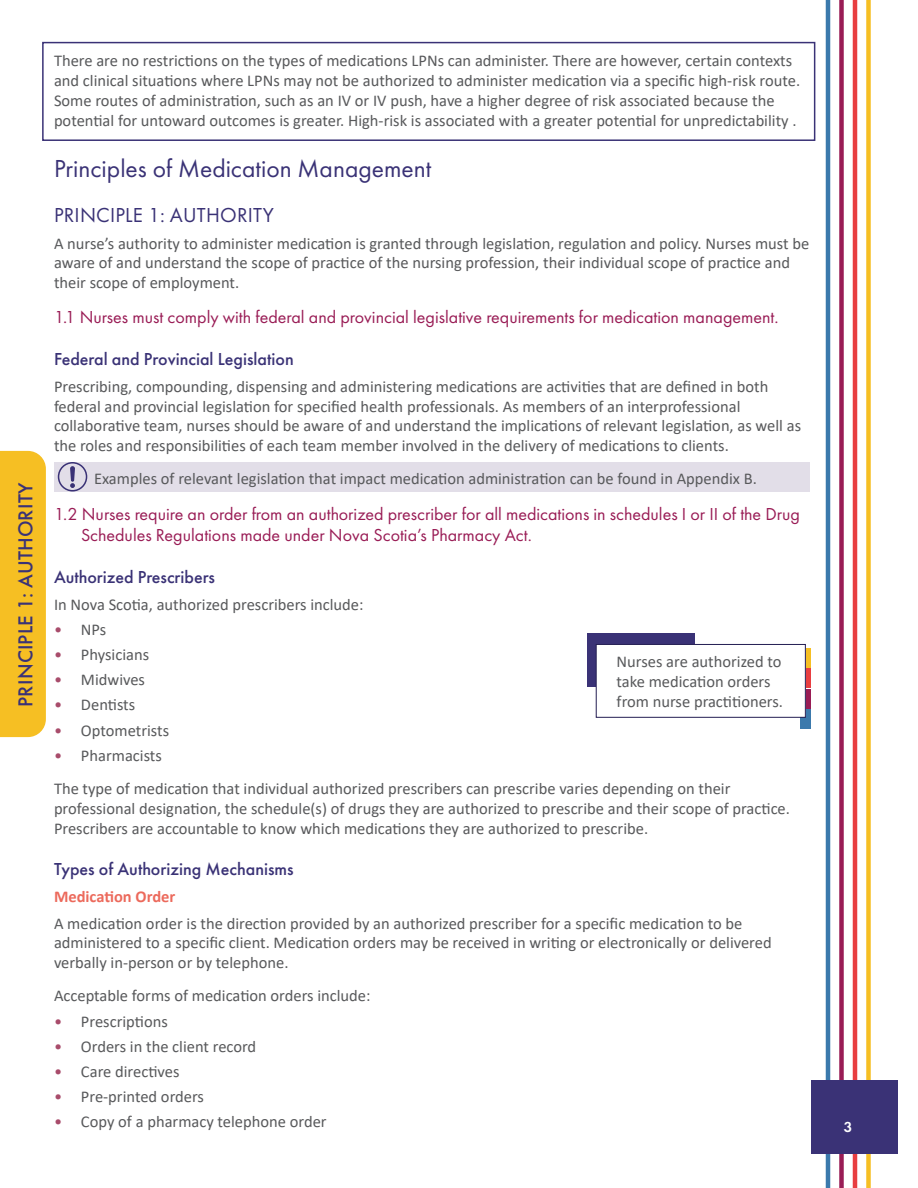
<style>
.page{position:relative;width:918px;height:1188px;background:#fff}
.page>*{position:absolute;margin:0;border:0;box-sizing:border-box;transform-origin:0 0}
.t1{font:25.5px "Futura PT";color:#3a3276}
.t2{font:21px "Futura PT";letter-spacing:.01em;color:#3a3276}
.t3{font:500 21px "Futura PT";letter-spacing:.01em;color:#3a3276}
.t4{font:18px/21.6px "Futura PT";color:#991c55}
.t5{font:500 18px "Futura PT";color:#3a3276}
.t6{font:16.5px/19.8px "Calibri";color:#58595b}
.t7{font:700 16.5px "Calibri";color:#ec6a5c}
.t8{font:600 15px "Futura PT";color:#fff}
.s1{color:#a84c6b}
</style>
<div class="page">
<hr style="left:826px;top:0;width:4px;height:1188px;background:#3b79ac">
<div style="left:839px;top:0;width:5px;height:1188px;background:#991c55"></div>
<hr style="left:853px;top:0;width:4px;height:1188px;background:#e83e41">
<div style="left:866px;top:0;width:5px;height:1188px;background:#f6bf23"></div>
<div style="left:811px;top:1080px;width:86px;height:73px;background:#3a3276"></div>
<div style="left:54px;top:462px;width:756px;height:30px;background:#e2dee8"></div>
<div style="left:42px;top:42px;width:773px;height:99px;border:2px solid #3a3276"></div>
<div style="left:0;top:451px;width:46px;height:286px;background:#f6bf23"></div>
<div style="left:800px;top:710px;width:11px;height:19px;background:#3b79ac"></div>
<div style="left:800px;top:648px;width:11px;height:19px;background:#f6bf23"></div>
<div style="left:800px;top:669px;width:11px;height:19px;background:#e83e41"></div>
<div style="left:800px;top:689px;width:11px;height:19px;background:#991c55"></div>
<div style="left:587px;top:633px;width:108px;height:54px;background:#3a3276"></div>
<div style="left:596px;top:644px;width:209px;height:73px;background:#fff"></div>
<div style="left:596px;top:644px;width:210px;height:74px;border:1px solid #231d52"></div>
<svg style="left:70px;top:466px;width:5px;height:22px"></svg>
<div style="left:58px;top:462px;width:29px;height:30px;border:2px solid #3a3276;border-radius:50%"></div>
<p class="t3" style="left:13px;top:707px;width:226px;rotate:-90deg">PRINCIPLE 1: AUTHORITY</p>
<p class="t6" style="left:54px;top:51px;width:748px">There are no restrictions on the types of medications LPNs can administer. There are however, certain contexts and clinical situations where LPNs may not be authorized to administer medication via a specific high-risk route.<br>Some routes of administration, such as an IV or IV push, have a higher degree of risk associated because the potential for untoward outcomes is greater. High-risk is associated with a greater potential for unpredictability .</p>
<h1 class="t1" style="left:54px;top:153px;width:379px">Principles of Medication Management</h1>
<p class="t2" style="left:54px;top:203px;width:221px">PRINCIPLE 1: AUTHORITY</p>
<p class="t6" style="left:54px;top:233px;width:757px">A nurse’s authority to administer medication is granted through legislation, regulation and policy. Nurses must be aware of and understand the scope of practice of the nursing profession, their individual scope of practice and their scope of employment.</p>
<p class="t4" style="left:54px;top:306px;width:726px">1.1 Nurses must comply with federal and provincial legislative requirements for medication management.</p>
<p class="t5" style="left:54px;top:348px;width:241px">Federal and Provincial Legislation</p>
<p class="t6" style="left:54px;top:376px;width:749px">Prescribing, compounding, dispensing and administering medications are activities that are defined in both federal and provincial legislation for specified health professionals. As members of an interprofessional collaborative team, nurses should be aware of and understand the implications of relevant legislation, as well as the roles and responsibilities of each team member involved in the delivery of medications to clients.</p>
<p class="t6" style="left:94px;top:469px;width:664px">Examples of relevant legislation that impact medication administration can be found in Appendix B.</p>
<p class="t4" style="left:81px;top:503px;width:721px;text-indent:-27px">1.2 Nurses require an order from an authorized prescriber for all medications in schedules I or II of the Drug<br>Schedules Regulations made under Nova Scotia’s Pharmacy Act.</p>
<p class="t5" style="left:54px;top:566px;width:162px">Authorized Prescribers</p>
<p class="t6" style="left:54px;top:594px;width:311px">In Nova Scotia, authorized prescribers include:</p>
<p class="t6" style="left:54px;top:619px;width:54px"><span class="s1">•</span> NPs</p>
<p class="t6" style="left:54px;top:644px;width:97px"><span class="s1">•</span> Physicians</p>
<p class="t6" style="left:54px;top:669px;width:93px"><span class="s1">•</span> Midwives</p>
<p class="t6" style="left:54px;top:695px;width:83px"><span class="s1">•</span> Dentists</p>
<p class="t6" style="left:54px;top:720px;width:117px"><span class="s1">•</span> Optometrists</p>
<p class="t6" style="left:54px;top:738px;width:678px;line-height:33.3px"><span class="s1">•</span> Pharmacists<br>The type of medication that individual authorized prescribers can prescribe varies depending on their</p>
<p class="t6" style="left:54px;top:798px;width:738px">professional designation, the schedule(s) of drugs they are authorized to prescribe and their scope of practice.<br>Prescribers are accountable to know which medications they are authorized to prescribe.</p>
<p class="t5" style="left:54px;top:859px;width:241px">Types of Authorizing Mechanisms</p>
<p class="t7" style="left:54px;top:885px;width:123px">Medication Order</p>
<p class="t6" style="left:54px;top:913px;width:719px">A medication order is the direction provided by an authorized prescriber for a specific medication to be administered to a specific client. Medication orders may be received in writing or electronically or delivered verbally in-person or by telephone.</p>
<p class="t6" style="left:54px;top:986px;width:318px">Acceptable forms of medication orders include:</p>
<p class="t6" style="left:54px;top:1011px;width:115px"><span class="s1">•</span> Prescriptions</p>
<p class="t6" style="left:54px;top:1036px;width:204px"><span class="s1">•</span> Orders in the client record</p>
<p class="t6" style="left:54px;top:1061px;width:127px"><span class="s1">•</span> Care directives</p>
<p class="t6" style="left:54px;top:1086px;width:152px"><span class="s1">•</span> Pre-printed orders</p>
<p class="t6" style="left:54px;top:1112px;width:274px"><span class="s1">•</span> Copy of a pharmacy telephone order</p>
<p class="t6" style="left:617px;top:651px;width:168px">Nurses are authorized to take medication orders from nurse practitioners.</p>
<p class="t8" style="left:844px;top:1118px;width:10px">3</p>
</div>
